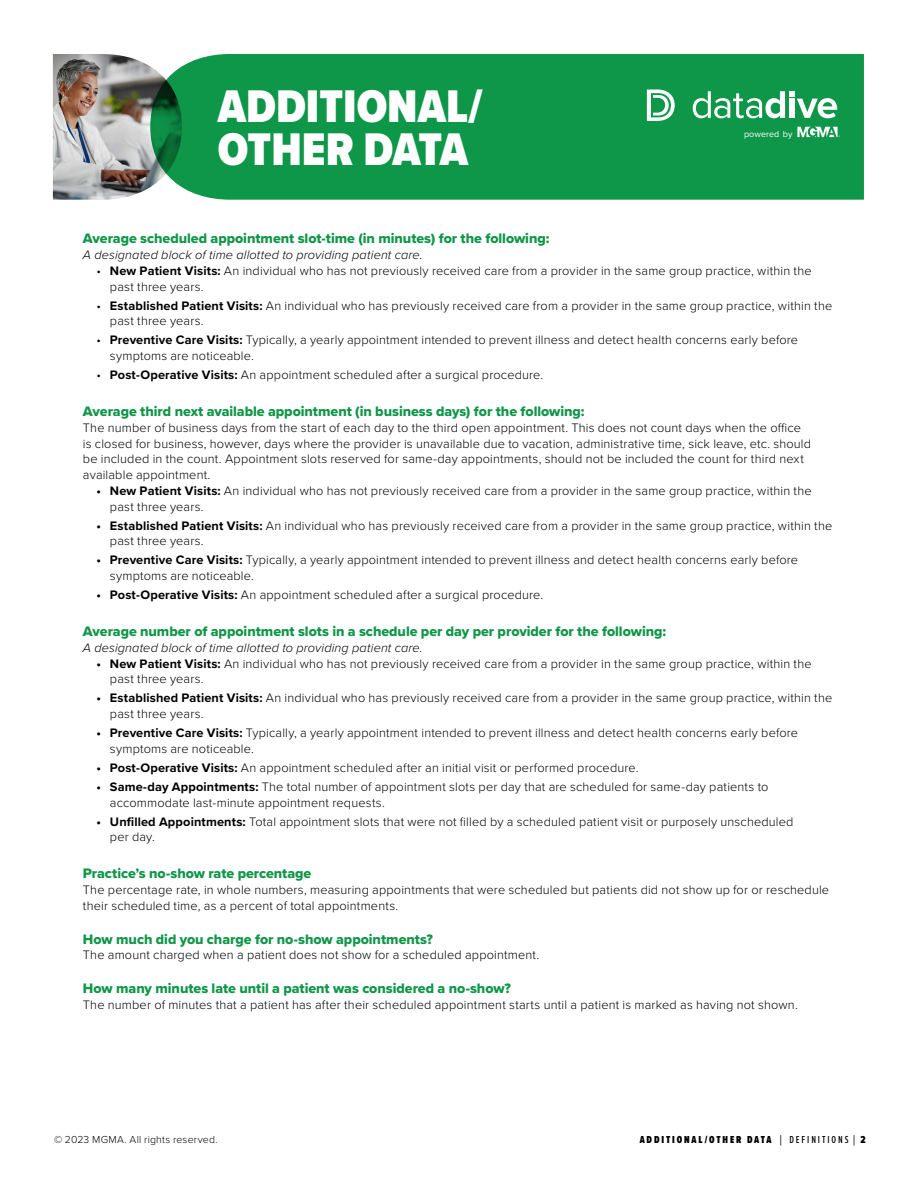
<style>
.page{position:relative;width:918px;height:1188px;background:#fff}
.page>*{position:absolute;margin:0;border:0;box-sizing:border-box;transform-origin:0 0}
.t1{font:900 47.4px/43.5px "Proxima Nova Cond";color:#fff}
.t2{font:14.25px "Proxima Nova Extrabld";color:#109648}
.t3{font:300 12.75px/15.8px "Proxima Nova";letter-spacing:.01em;color:#000}
.t4{font:italic 300 12.75px "Proxima Nova";letter-spacing:.01em;color:#000}
.t5{font:900 10.5px "Proxima Nova Ex Cn";letter-spacing:.18em;color:#000}
.t6{font:300 10.5px "Proxima Nova";letter-spacing:.02em;color:#000}
.t7{font:9px "Proxima Nova";color:#fff}
.s1{font-weight:700}
.s2{font-family:"Minion Pro";font-weight:400}
.s3{font-weight:500}
</style>
<div class="page">
<img style="left:53px;top:54px;width:97px;height:146px">
<div style="left:150px;top:54px;width:714px;height:146px;background:#0e9649"></div>
<svg style="left:647px;top:89px;width:28px;height:32px"></svg>
<svg style="left:693px;top:91px;width:144px;height:27px"></svg>
<svg style="left:797px;top:127px;width:43px;height:10px"></svg>
<h1 class="t1" style="left:218px;top:84px;width:266px">ADDITIONAL/<br>OTHER DATA</h1>
<p class="t7" style="left:744px;top:127px;width:50px">powered by</p>
<p class="t2" style="left:83px;top:228px;width:468px">Average scheduled appointment slot-time (in minutes) for the following:</p>
<p class="t4" style="left:83px;top:245px;width:341px">A designated block of time allotted to providing patient care.</p>
<p class="t3" style="left:110px;top:262px;width:703px;text-indent:-14px">• <span class="s1">New Patient Visits:</span> An individual who has not previously received care from a provider in the same group practice, within the past three years.</p>
<p class="t3" style="left:110px;top:297px;width:724px;text-indent:-14px">• <span class="s1">Established Patient Visits:</span> An individual who has previously received care from a provider in the same group practice, within the past three years.</p>
<p class="t3" style="left:110px;top:332px;width:690px;text-indent:-14px">• <span class="s1">Preventive Care Visits:</span> Typically, a yearly appointment intended to prevent illness and detect health concerns early before symptoms are noticeable.</p>
<p class="t3" style="left:96px;top:366px;width:448px">• <span class="s1">Post-Operative Visits:</span> An appointment scheduled after a surgical procedure.</p>
<p class="t2" style="left:83px;top:401px;width:503px">Average third next available appointment (in business days) for the following:</p>
<p class="t3" style="left:83px;top:419px;width:730px">The number of business days from the start of each day to the third open appointment. This does not count days when the office is closed for business, however, days where the provider is unavailable due to vacation, administrative time, sick leave, etc. should be included in the count. Appointment slots reserved for same-day appointments, should not be included the count for third next available appointment.</p>
<p class="t3" style="left:110px;top:482px;width:703px;text-indent:-14px"><span class="s1">• New Patient Visits:</span> An individual who has not previously received care from a provider in the same group practice, within the past three years.</p>
<p class="t3" style="left:110px;top:517px;width:724px;text-indent:-14px"><span class="s1">• Established Patient Visits:</span> An individual who has previously received care from a provider in the same group practice, within the past three years.</p>
<p class="t3" style="left:110px;top:552px;width:690px;text-indent:-14px"><span class="s1">• Preventive Care Visits:</span> Typically, a yearly appointment intended to prevent illness and detect health concerns early before symptoms are noticeable.</p>
<p class="t3" style="left:96px;top:586px;width:448px"><span class="s1">• Post-Operative Visits:</span> An appointment scheduled after a surgical procedure.</p>
<p class="t2" style="left:83px;top:621px;width:585px">Average number of appointment slots in a schedule per day per provider for the following:</p>
<p class="t4" style="left:83px;top:638px;width:341px">A designated block of time allotted to providing patient care.</p>
<p class="t3" style="left:110px;top:655px;width:703px;text-indent:-14px"><span class="s1">• New Patient Visits:</span> An individual who has not previously received care from a provider in the same group practice, within the past three years.</p>
<p class="t3" style="left:110px;top:690px;width:724px;text-indent:-14px"><span class="s1">• Established Patient Visits:</span> An individual who has previously received care from a provider in the same group practice, within the past three years.</p>
<p class="t3" style="left:110px;top:724px;width:690px;text-indent:-14px"><span class="s1">• Preventive Care Visits:</span> Typically, a yearly appointment intended to prevent illness and detect health concerns early before symptoms are noticeable.</p>
<p class="t3" style="left:96px;top:759px;width:544px"><span class="s1">• Post-Operative Visits:</span> An appointment scheduled after an initial visit or performed procedure.</p>
<p class="t3" style="left:110px;top:778px;width:660px;text-indent:-14px"><span class="s1">• Same-day Appointments:</span> The total number of appointment slots per day that are scheduled for same-day patients to accommodate last-minute appointment requests.</p>
<p class="t3" style="left:110px;top:813px;width:685px;text-indent:-14px"><span class="s1">• Unfilled Appointments:</span> Total appointment slots that were not filled by a scheduled patient visit or purposely unscheduled per day.</p>
<p class="t2" style="left:83px;top:863px;width:230px">Practice’s no-show rate percentage</p>
<p class="t3" style="left:83px;top:881px;width:748px">The percentage rate, in whole numbers, measuring appointments that were scheduled but patients did not show up for or reschedule their scheduled time, as a percent of total appointments.</p>
<p class="t2" style="left:83px;top:928px;width:351px">How much did you charge for no-show appointments?</p>
<p class="t3" style="left:83px;top:947px;width:458px">The amount charged when a patient does not show for a scheduled appointment.</p>
<p class="t2" style="left:83px;top:978px;width:430px">How many minutes late until a patient was considered a no-show?</p>
<p class="t3" style="left:83px;top:996px;width:716px">The number of minutes that a patient has after their scheduled appointment starts until a patient is marked as having not shown.</p>
<p class="t6" style="left:54px;top:1131px;width:165px">© 2023 MGMA. All rights reserved.</p>
<p class="t5" style="left:640px;top:1131px;width:227px">ADDITIONAL/OTHER DATA <span class="s2">|</span> <span class="s3">DEFINITIONS</span> <span class="s2">|</span> 2</p>
</div>
